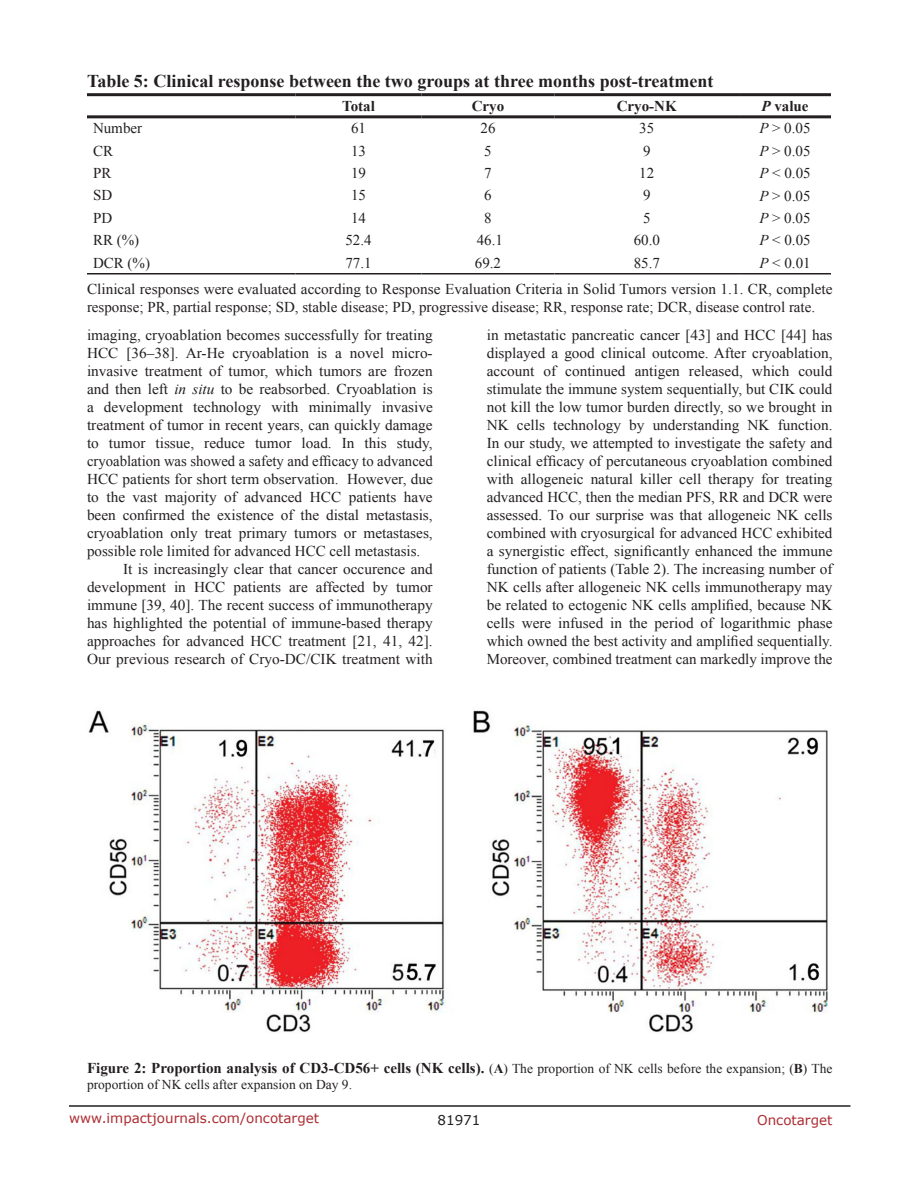
<style>
.page{position:relative;width:918px;height:1188px;background:#fff}
.page>*{position:absolute;margin:0;border:0;box-sizing:border-box;transform-origin:0 0}
.TableHeading{font:700 18px "Times New Roman";color:#231f20}
.BodyText{font:15px/18px "Times New Roman";color:#231f20;text-align:justify}
.TableText{font:15px/18px "Times New Roman";color:#231f20}
.FigureText{font:700 15px "Times New Roman";color:#231f20}
.TableText-2{font:700 15px "Times New Roman";color:#231f20}
.t1{font:13.5px "Verdana";color:#ac2b31}
.FigureText-2{font:13.5px "Times New Roman";color:#231f20}
.t2{font:13.5px "Verdana";color:#231f20}
.s1{font-style:italic}
.s2{font-weight:400;font-size:13.5px}
.s3{font-size:13.5px}
</style>
<div class="page">
<hr style="left:69px;top:1105px;width:781px;height:2px;background:#231f20">
<svg style="left:87px;top:96px;width:744px;height:23px"></svg>
<hr style="left:87px;top:93px;width:209px;height:3px;background:#231f20">
<hr style="left:296px;top:93px;width:126px;height:3px;background:#231f20">
<hr style="left:422px;top:93px;width:133px;height:3px;background:#231f20">
<hr style="left:555px;top:93px;width:184px;height:3px;background:#231f20">
<hr style="left:739px;top:93px;width:92px;height:3px;background:#231f20">
<hr style="left:87px;top:115px;width:209px;height:3px;background:#231f20">
<hr style="left:296px;top:115px;width:126px;height:3px;background:#231f20">
<hr style="left:422px;top:115px;width:133px;height:3px;background:#231f20">
<hr style="left:555px;top:115px;width:184px;height:3px;background:#231f20">
<hr style="left:739px;top:115px;width:92px;height:3px;background:#231f20">
<hr style="left:87px;top:273px;width:209px;height:2px;background:#231f20">
<hr style="left:296px;top:273px;width:126px;height:2px;background:#231f20">
<hr style="left:422px;top:273px;width:133px;height:2px;background:#231f20">
<hr style="left:555px;top:273px;width:184px;height:2px;background:#231f20">
<hr style="left:739px;top:273px;width:92px;height:2px;background:#231f20">
<img style="left:88px;top:710px;width:740px;height:322px">
<p class="TableHeading" style="left:87px;top:69px;width:628px">Table 5: Clinical response between the two groups at three months post-treatment</p>
<p class="TableText-2" style="left:342px;top:95px;width:34px">Total</p>
<p class="TableText-2" style="left:472px;top:95px;width:34px">Cryo</p>
<p class="TableText-2" style="left:617px;top:95px;width:61px">Cryo-NK</p>
<p class="TableText-2" style="left:761px;top:95px;width:49px"><span class="s1">P</span> value</p>
<p class="TableText" style="left:93px;top:119px;width:51px">Number</p>
<p class="TableText" style="left:351px;top:119px;width:16px">61</p>
<p class="TableText" style="left:481px;top:119px;width:16px">26</p>
<p class="TableText" style="left:639px;top:119px;width:16px">35</p>
<p class="TableText" style="left:759px;top:119px;width:53px"><span class="s1">P</span> &gt; 0.05</p>
<p class="TableText" style="left:93px;top:141px;width:22px">CR</p>
<p class="TableText" style="left:351px;top:141px;width:16px">13</p>
<p class="TableText" style="left:484px;top:141px;width:9px">5</p>
<p class="TableText" style="left:643px;top:141px;width:9px">9</p>
<p class="TableText" style="left:759px;top:141px;width:53px"><span class="s1">P</span> &gt; 0.05</p>
<p class="TableText" style="left:93px;top:164px;width:20px">PR</p>
<p class="TableText" style="left:351px;top:164px;width:16px">19</p>
<p class="TableText" style="left:484px;top:164px;width:9px">7</p>
<p class="TableText" style="left:639px;top:164px;width:16px">12</p>
<p class="TableText" style="left:759px;top:164px;width:53px"><span class="s1">P</span> &lt; 0.05</p>
<p class="TableText" style="left:93px;top:186px;width:21px">SD</p>
<p class="TableText" style="left:351px;top:186px;width:16px">15</p>
<p class="TableText" style="left:484px;top:186px;width:9px">6</p>
<p class="TableText" style="left:643px;top:186px;width:9px">9</p>
<p class="TableText" style="left:759px;top:186px;width:53px"><span class="s1">P</span> &gt; 0.05</p>
<p class="TableText" style="left:93px;top:209px;width:21px">PD</p>
<p class="TableText" style="left:351px;top:209px;width:16px">14</p>
<p class="TableText" style="left:484px;top:209px;width:9px">8</p>
<p class="TableText" style="left:643px;top:209px;width:9px">5</p>
<p class="TableText" style="left:759px;top:209px;width:53px"><span class="s1">P</span> &gt; 0.05</p>
<p class="TableText" style="left:93px;top:231px;width:48px">RR (%)</p>
<p class="TableText" style="left:345px;top:231px;width:28px">52.4</p>
<p class="TableText" style="left:477px;top:231px;width:28px">46.1</p>
<p class="TableText" style="left:634px;top:231px;width:28px">60.0</p>
<p class="TableText" style="left:759px;top:231px;width:53px"><span class="s1">P</span> &lt; 0.05</p>
<p class="TableText" style="left:93px;top:253px;width:59px">DCR (%)</p>
<p class="TableText" style="left:345px;top:253px;width:28px">77.1</p>
<p class="TableText" style="left:475px;top:253px;width:28px">69.2</p>
<p class="TableText" style="left:634px;top:253px;width:28px">85.7</p>
<p class="TableText" style="left:759px;top:254px;width:53px"><span class="s1">P</span> &lt; 0.01</p>
<p class="TableText" style="left:87px;top:280px;width:747px">Clinical responses were evaluated according to Response Evaluation Criteria in Solid Tumors version 1.1. CR, complete response; PR, partial response; SD, stable disease; PD, progressive disease; RR, response rate; DCR, disease control rate.</p>
<p class="BodyText" style="left:87px;top:326px;width:347px">imaging, cryoablation becomes successfully for treating HCC [36–38]. Ar-He cryoablation is a novel micro&shy;invasive treatment of tumor, which tumors are frozen and then left <span class="s1">in situ</span> to be reabsorbed. Cryoablation is a development technology with minimally invasive treatment of tumor in recent years, can quickly damage to tumor tissue, reduce tumor load. In this study, cryoablation was showed a safety and efficacy to advanced HCC patients for short term observation. However, due to the vast majority of advanced HCC patients have been confirmed the existence of the distal metastasis, cryoablation only treat primary tumors or metastases, possible role limited for advanced HCC cell metastasis.</p>
<p class="BodyText" style="left:87px;top:560px;width:347px;text-indent:36px">It is increasingly clear that cancer occurence and development in HCC patients are affected by tumor immune [39, 40]. The recent success of immunotherapy has highlighted the potential of immune-based therapy approaches for advanced HCC treatment [21, 41, 42].<br>Our previous research of Cryo-DC/CIK treatment with</p>
<p class="BodyText" style="left:487px;top:326px;width:347px">in metastatic pancreatic cancer [43] and HCC [44] has displayed a good clinical outcome. After cryoablation, account of continued antigen released, which could stimulate the immune system sequentially, but CIK could not kill the low tumor burden directly, so we brought in NK cells technology by understanding NK function.<br>In our study, we attempted to investigate the safety and clinical efficacy of percutaneous cryoablation combined with allogeneic natural killer cell therapy for treating advanced HCC, then the median PFS, RR and DCR were assessed. To our surprise was that allogeneic NK cells combined with cryosurgical for advanced HCC exhibited a synergistic effect, significantly enhanced the immune function of patients (Table 2). The increasing number of NK cells after allogeneic NK cells immunotherapy may be related to ectogenic NK cells amplified, because NK cells were infused in the period of logarithmic phase which owned the best activity and amplified sequentially.<br>Moreover, combined treatment can markedly improve the</p>
<p class="FigureText" style="left:87px;top:1057px;width:747px">Figure 2: Proportion analysis of CD3-CD56+ cells (NK cells). <span class="s2">(</span><span class="s3">A</span><span class="s2">) The proportion of NK cells before the expansion; (</span><span class="s3">B</span><span class="s2">) The</span></p>
<p class="FigureText-2" style="left:87px;top:1075px;width:267px">proportion of NK cells after expansion on Day 9.</p>
<p class="t1" style="left:69px;top:1109px;width:252px">www.impactjournals.com/oncotarget</p>
<p class="t2" style="left:438px;top:1111px;width:44px">81971</p>
<p class="t1" style="left:757px;top:1111px;width:77px">Oncotarget</p>
</div>
